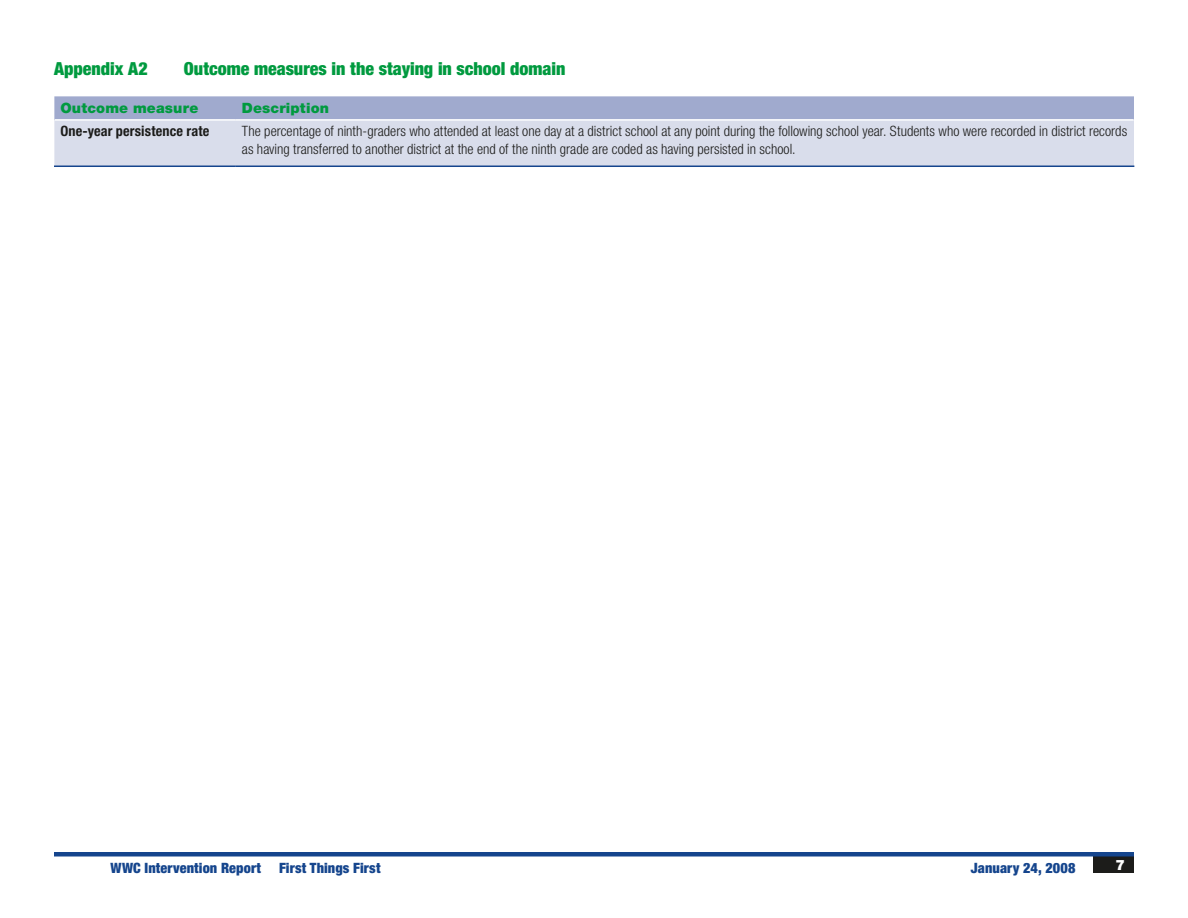
<style>
.page{position:relative;width:1188px;height:918px;background:#fff}
.page>*{position:absolute;margin:0;border:0;box-sizing:border-box;transform-origin:0 0}
.zz_app__title{font:900 condensed 18px "Helvetica Neue LT Std";color:#009a3f}
.zz_table_body{font:300 condensed 14.25px/18px "Helvetica Neue LT Std";color:#1c1c1a}
.t1{font:900 condensed 14.25px "Helvetica Neue LT Std";letter-spacing:.01em;color:#15458d}
.zz_table_col__head{font:900 14.25px "Helvetica Neue LT Std";letter-spacing:.01em;color:#009a3f}
.zz_table_stubs{font:700 condensed 14.25px "Helvetica Neue LT Std";letter-spacing:.01em;color:#1c1c1a}
.t2{font:900 14.25px "Helvetica Neue LT Std";color:#fff}
</style>
<div class="page">
<div style="left:1094px;top:856px;width:40px;height:17px;background:#1c1c1a"></div>
<hr style="left:54px;top:852px;width:1080px;height:4px;background:#15458d">
<div style="left:54px;top:96px;width:1080px;height:24px;background:#a0aace"></div>
<div style="left:54px;top:120px;width:1080px;height:46px;background:#d9ddeb"></div>
<hr style="left:55px;top:119px;width:181px;height:2px;background:#fff">
<hr style="left:236px;top:119px;width:898px;height:2px;background:#fff">
<hr style="left:54px;top:166px;width:182px;height:1px;background:#15458d">
<hr style="left:236px;top:166px;width:898px;height:1px;background:#15458d">
<p class="zz_app__title" style="left:54px;top:58px;width:95px">Appendix A2</p>
<p class="zz_app__title" style="left:184px;top:58px;width:383px">Outcome measures in the staying in school domain</p>
<p class="zz_table_col__head" style="left:60px;top:99px;width:139px">Outcome measure</p>
<p class="zz_table_col__head" style="left:242px;top:99px;width:89px">Description</p>
<p class="zz_table_stubs" style="left:60px;top:123px;width:151px">One-year persistence rate</p>
<p class="zz_table_body" style="left:242px;top:122px;width:887px">The percentage of ninth-graders who attended at least one day at a district school at any point during the following school year. Students who were recorded in district records as having transferred to another district at the end of the ninth grade are coded as having persisted in school.</p>
<p class="t1" style="left:111px;top:859px;width:152px">WWC Intervention Report</p>
<p class="t1" style="left:279px;top:859px;width:103px">First Things First</p>
<p class="t1" style="left:971px;top:859px;width:106px">January 24, 2008</p>
<p class="t2" style="left:1115px;top:856px;width:11px">7</p>
</div>
